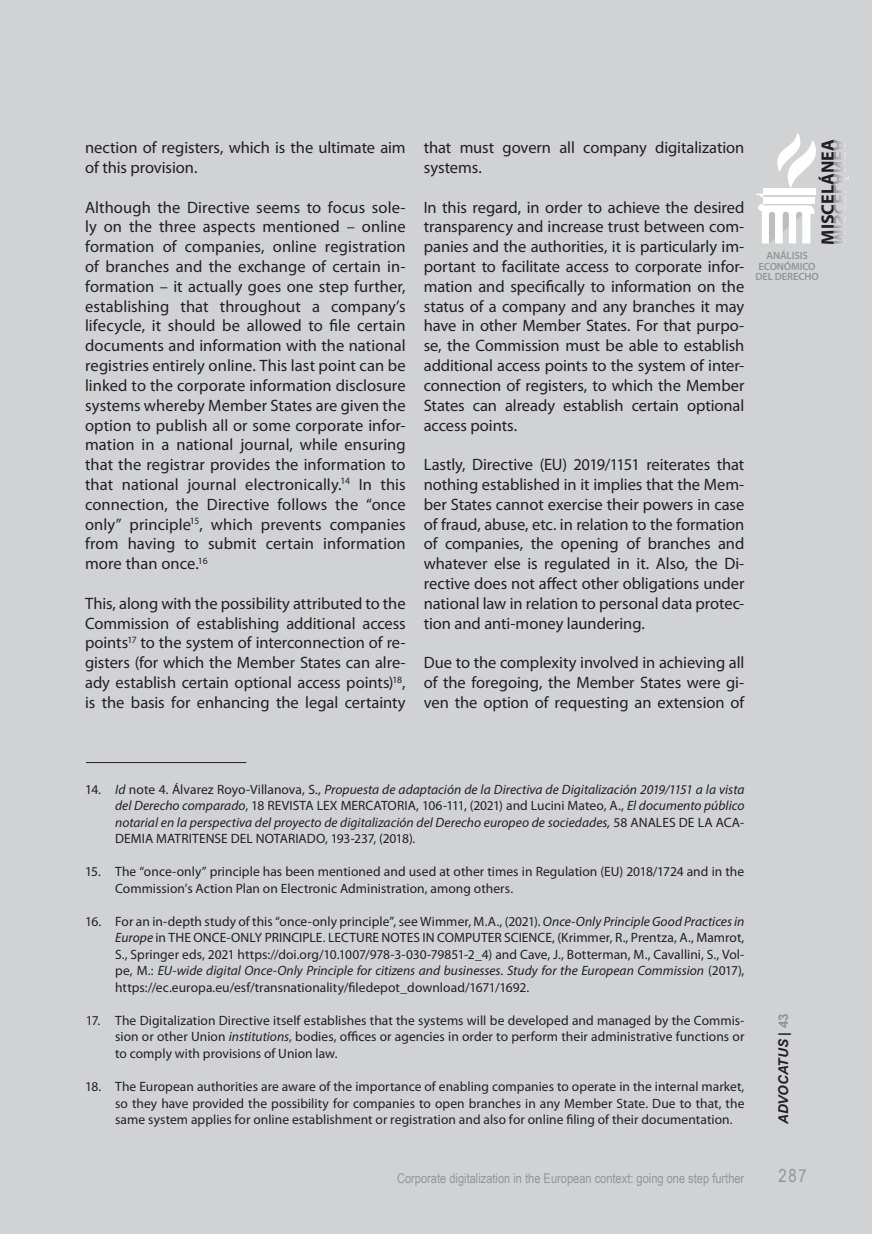
<style>
.page{position:relative;width:872px;height:1234px;background:#fff}
.page>*{position:absolute;margin:0;border:0;box-sizing:border-box;transform-origin:0 0}
.t1{font:700 18px "Myriad Pro";color:#231f20}
.t2{font:18px "Arial Narrow";color:#939598}
.CuerpoTexto{font:16.5px/19.8px "Myriad Pro";letter-spacing:-.005em;color:#231f20;text-align:justify}
.Pie_de_página{font:13.5px/16.5px "Myriad Pro";color:#231f20;text-align:justify}
.Pie_de_página-2{font:italic 13.5px/16.5px "Myriad Pro";letter-spacing:.005em;color:#231f20;text-align:justify}
.t3{font:13.5px "Arial Narrow";color:#939598}
.t4{font:italic 700 13.5px "Arial";letter-spacing:-.01em;color:#231f20}
.t5{font:600 10.5px/10.5px "Myriad Pro";letter-spacing:-.01em;color:#939598;text-align:center}
.s1{font-style:normal}
.s2{font-style:italic}
.s3{font-style:normal;color:#939598}
</style>
<div class="page">
<div style="left:0;top:0;width:872px;height:1233px;background:#d1d2d4"></div>
<svg style="left:777px;top:133px;width:39px;height:55px"></svg>
<div style="left:763px;top:188px;width:53px;height:7px;background:#fff"></div>
<div style="left:763px;top:197px;width:51px;height:6px;background:#fff"></div>
<svg style="left:758px;top:204px;width:56px;height:39px"></svg>
<svg style="left:756px;top:193px;width:7px;height:4px"></svg>
<svg style="left:833px;top:140px;width:16px;height:104px"></svg>
<hr style="left:86px;top:762px;width:160px;height:1px;background:#231f20">
<p class="CuerpoTexto" style="left:85px;top:137px;width:322px">nection of registers, which is the ultimate aim of this provision.</p>
<p class="CuerpoTexto" style="left:85px;top:197px;width:322px">Although the Directive seems to focus sole&shy;ly on the three aspects mentioned – online formation of companies, online registration of branches and the exchange of certain in&shy;formation – it actually goes one step further, establishing that throughout a company’s lifecycle, it should be allowed to file certain documents and information with the national registries entirely online. This last point can be linked to the corporate information disclosure systems whereby Member States are given the option to publish all or some corporate infor&shy;mation in a national journal, while ensuring that the registrar provides the information to that national journal electronically.<sup>14</sup> In this connection, the Directive follows the “once only” principle<sup>15</sup>, which prevents companies from having to submit certain information more than once.<sup>16</sup></p>
<p class="CuerpoTexto" style="left:85px;top:593px;width:322px">This, along with the possibility attributed to the Commission of establishing additional access points<sup>17</sup> to the system of interconnection of re&shy;gisters (for which the Member States can alre&shy;ady establish certain optional access points)<sup>18</sup>, is the basis for enhancing the legal certainty</p>
<p class="CuerpoTexto" style="left:424px;top:137px;width:322px">that must govern all company digitalization systems.</p>
<p class="CuerpoTexto" style="left:424px;top:197px;width:322px">In this regard, in order to achieve the desired transparency and increase trust between com&shy;panies and the authorities, it is particularly im&shy;portant to facilitate access to corporate infor&shy;mation and specifically to information on the status of a company and any branches it may have in other Member States. For that purpo&shy;se, the Commission must be able to establish additional access points to the system of inter&shy;connection of registers, to which the Member States can already establish certain optional access points.</p>
<p class="CuerpoTexto" style="left:424px;top:454px;width:322px">Lastly, Directive (EU) 2019/1151 reiterates that nothing established in it implies that the Mem&shy;ber States cannot exercise their powers in case of fraud, abuse, etc. in relation to the formation of companies, the opening of branches and whatever else is regulated in it. Also, the Di&shy;rective does not affect other obligations under national law in relation to personal data protec&shy;tion and anti-money laundering.</p>
<p class="CuerpoTexto" style="left:424px;top:652px;width:322px">Due to the complexity involved in achieving all of the foregoing, the Member States were gi&shy;ven the option of requesting an extension of</p>
<p class="t1" style="left:816px;top:245px;width:107px;rotate:-90deg">MISCELÁNEA</p>
<p class="t5" style="left:755px;top:250px;width:65px">ANÁLISIS<br>ECONÓMICO<br>DEL DERECHO</p>
<p class="Pie_de_página-2" style="left:115px;top:780px;width:631px;text-indent:-30px"><span class="s1">14.</span> Id <span class="s1">note 4. Álvarez Royo-Villanova, S.,</span> Propuesta de adaptación de la Directiva de Digitalización 2019/1151 a la vista del Derecho comparado<span class="s1">, 18 REVISTA LEX MERCATORIA, 106-111, (2021) and Lucini Mateo, A.,</span> El documento público notarial en la perspectiva del proyecto de digitalización del Derecho europeo de sociedades, <span class="s1">58 ANALES DE LA ACA-DEMIA MATRITENSE DEL NOTARIADO, 193-237, (2018).</span></p>
<p class="Pie_de_página" style="left:115px;top:863px;width:630px;text-indent:-30px">15. The “once-only” principle has been mentioned and used at other times in Regulation (EU) 2018/1724 and in the<br>Commission’s Action Plan on Electronic Administration, among others.</p>
<p class="Pie_de_página" style="left:115px;top:912px;width:631px;text-indent:-30px">16. For an in-depth study of this “once-only principle”, see Wimmer, M.A., (2021). <span class="s2">Once-Only Principle Good Practices in Europe</span> in THE ONCE-ONLY PRINCIPLE. LECTURE NOTES IN COMPUTER SCIENCE, (Krimmer, R., Prentza, A., Mamrot, S., Springer eds, 2021 https://doi.org/10.1007/978-3-030-79851-2_4) and Cave, J., Botterman, M., Cavallini, S., Vol&shy;pe, M.: <span class="s2">EU-wide digital Once-Only Principle for citizens and businesses. Study for the European Commission</span> (2017), https://ec.europa.eu/esf/transnationality/filedepot_download/1671/1692.</p>
<p class="Pie_de_página" style="left:115px;top:1011px;width:631px;text-indent:-29px">17. The Digitalization Directive itself establishes that the systems will be developed and managed by the Commis&shy;sion or other Union <span class="s2">institutions</span>, bodies, offices or agencies in order to perform their administrative functions or to comply with provisions of Union law.</p>
<p class="Pie_de_página" style="left:115px;top:1077px;width:631px;text-indent:-30px">18. The European authorities are aware of the importance of enabling companies to operate in the internal market, so they have provided the possibility for companies to open branches in any Member State. Due to that, the same system applies for online establishment or registration and also for online filing of their documentation.</p>
<p class="t3" style="left:397px;top:1168px;width:349px">Corporate digitalization in the European context: going one step further</p>
<p class="t4" style="left:774px;top:1123px;width:112px;rotate:-90deg">ADVOCATUS <span class="s1">|</span> <span class="s3">43</span></p>
<p class="t2" style="left:778px;top:1162px;width:30px">287</p>
</div>
